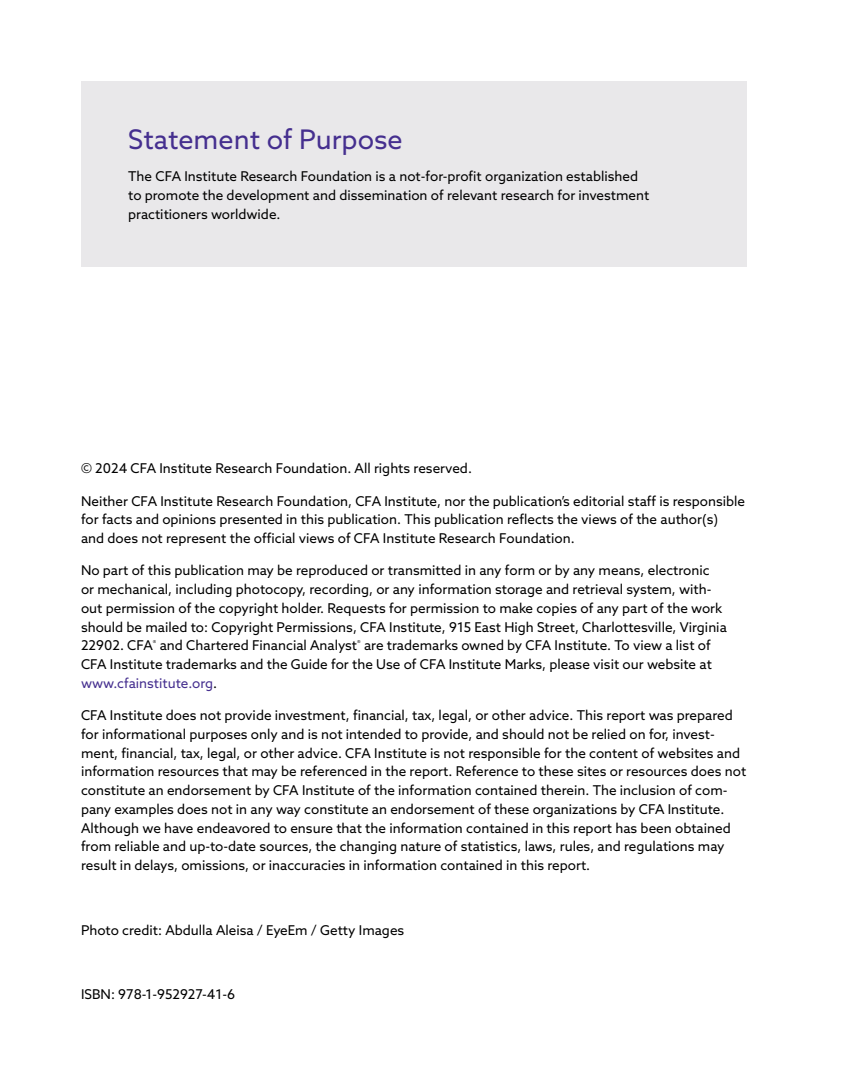
<style>
.page{position:relative;width:864px;height:1080px;background:#fff}
.page>*{position:absolute;margin:0;border:0;box-sizing:border-box;transform-origin:0 0}
.Box_H1{font:27px "Azo Sans";color:#452f8f}
.Copyright_text{font:13.5px/18.8px "Azo Sans";color:#000}
.Box_Para{font:13.5px/18.8px "Azo Sans";color:#000}
.s1{color:#452f8f}
</style>
<div class="page">
<div style="left:81px;top:81px;width:666px;height:185px;background:#e9e8ea"></div>
<p class="Box_H1" style="left:128px;top:122px;width:276px">Statement of Purpose</p>
<p class="Box_Para" style="left:128px;top:167px;width:523px">The CFA Institute Research Foundation is a not-for-profit organization established to promote the development and dissemination of relevant research for investment practitioners worldwide.</p>
<p class="Copyright_text" style="left:81px;top:459px;width:392px">© 2024 CFA Institute Research Foundation. All rights reserved.</p>
<p class="Copyright_text" style="left:81px;top:491px;width:666px">Neither CFA Institute Research Foundation, CFA Institute, nor the publication’s editorial staff is responsible for facts and opinions presented in this publication. This publication reflects the views of the author(s)<br>and does not represent the official views of CFA Institute Research Foundation.</p>
<p class="Copyright_text" style="left:81px;top:561px;width:647px">No part of this publication may be reproduced or transmitted in any form or by any means, electronic<br>or mechanical, including photocopy, recording, or any information storage and retrieval system, with&shy;out permission of the copyright holder. Requests for permission to make copies of any part of the work should be mailed to: Copyright Permissions, CFA Institute, 915 East High Street, Charlottesville, Virginia 22902. CFA<sup>®</sup> and Chartered Financial Analyst<sup>®</sup> are trademarks owned by CFA Institute. To view a list of CFA Institute trademarks and the Guide for the Use of CFA Institute Marks, please visit our website at <span class="s1">www.cfainstitute.org</span>.</p>
<p class="Copyright_text" style="left:81px;top:706px;width:667px">CFA Institute does not provide investment, financial, tax, legal, or other advice. This report was prepared for informational purposes only and is not intended to provide, and should not be relied on for, invest&shy;ment, financial, tax, legal, or other advice. CFA Institute is not responsible for the content of websites and information resources that may be referenced in the report. Reference to these sites or resources does not constitute an endorsement by CFA Institute of the information contained therein. The inclusion of com&shy;pany examples does not in any way constitute an endorsement of these organizations by CFA Institute.<br>Although we have endeavored to ensure that the information contained in this report has been obtained from reliable and up-to-date sources, the changing nature of statistics, laws, rules, and regulations may result in delays, omissions, or inaccuracies in information contained in this report.</p>
<p class="Copyright_text" style="left:81px;top:920px;width:325px">Photo credit: Abdulla Aleisa / EyeEm / Getty Images</p>
<p class="Copyright_text" style="left:81px;top:985px;width:156px">ISBN: 978-1-952927-41-6</p>
</div>
